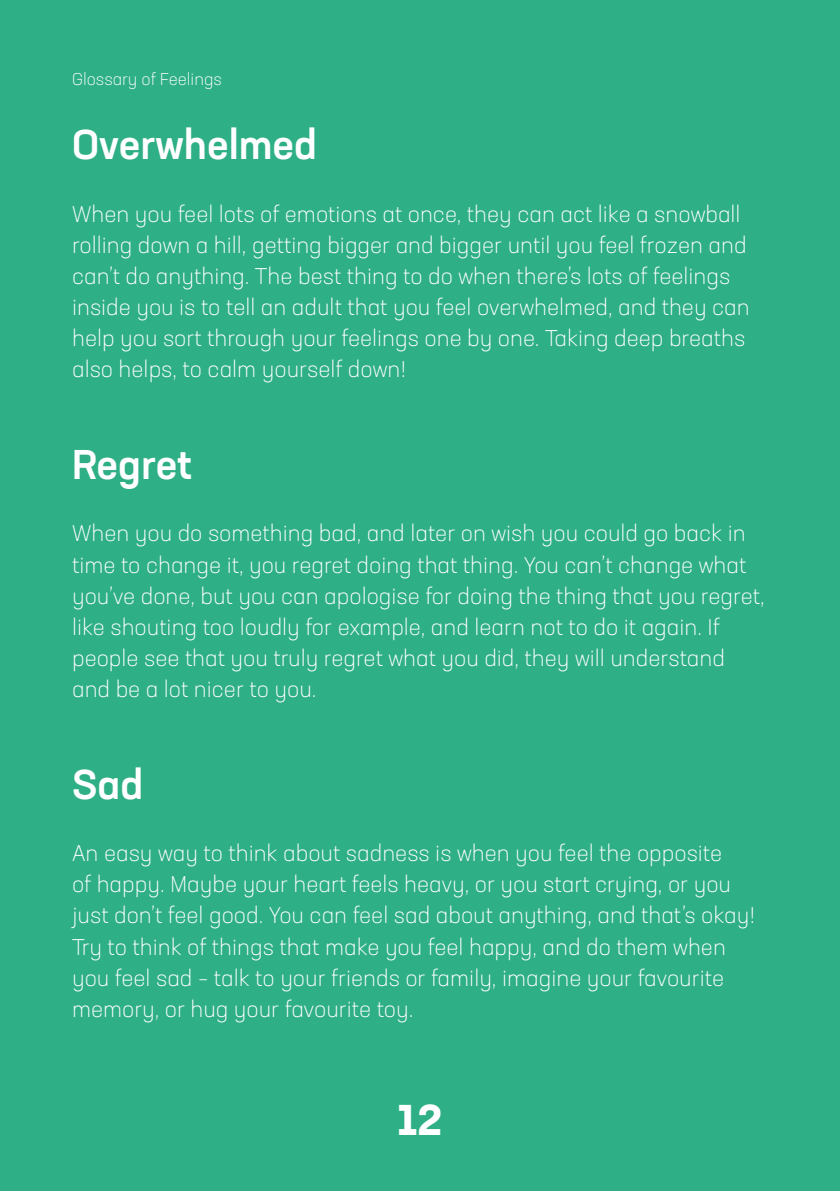
<style>
.page{position:relative;width:840px;height:1191px;background:#fff}
.page>*{position:absolute;margin:0;border:0;box-sizing:border-box;transform-origin:0 0}
.t1{font:700 42.4px "Neusa Next Pro";color:#fff}
.t2{font:500 41px "Neusa Next Pro";color:#fff}
.t3{font:300 22.6px/31.2px "Neusa Next Pro";color:#fff}
.t4{font:300 17px "Neusa Next Pro";color:#fff}
</style>
<div class="page">
<div style="left:0;top:0;width:839px;height:1191px;background:#2eaf86"></div>
<p class="t4" style="left:72px;top:69px;width:151px">Glossary of Feelings</p>
<p class="t2" style="left:72px;top:119px;width:246px">Overwhelmed</p>
<p class="t3" style="left:72px;top:198px;width:678px">When you feel lots of emotions at once, they can act like a snowball rolling down a hill, getting bigger and bigger until you feel frozen and can’t do anything. The best thing to do when there’s lots of feelings inside you is to tell an adult that you feel overwhelmed, and they can help you sort through your feelings one by one. Taking deep breaths also helps, to calm yourself down!</p>
<p class="t2" style="left:72px;top:438px;width:121px">Regret</p>
<p class="t3" style="left:72px;top:517px;width:693px">When you do something bad, and later on wish you could go back in time to change it, you regret doing that thing. You can’t change what you’ve done, but you can apologise for doing the thing that you regret, like shouting too loudly for example, and learn not to do it again. If people see that you truly regret what you did, they will understand and be a lot nicer to you.</p>
<p class="t2" style="left:72px;top:758px;width:73px">Sad</p>
<p class="t3" style="left:72px;top:837px;width:684px">An easy way to think about sadness is when you feel the opposite<br>of happy. Maybe your heart feels heavy, or you start crying, or you just don’t feel good. You can feel sad about anything, and that’s okay!<br>Try to think of things that make you feel happy, and do them when you feel sad – talk to your friends or family, imagine your favourite memory, or hug your favourite toy.</p>
<p class="t1" style="left:397px;top:1092px;width:46px">12</p>
</div>
